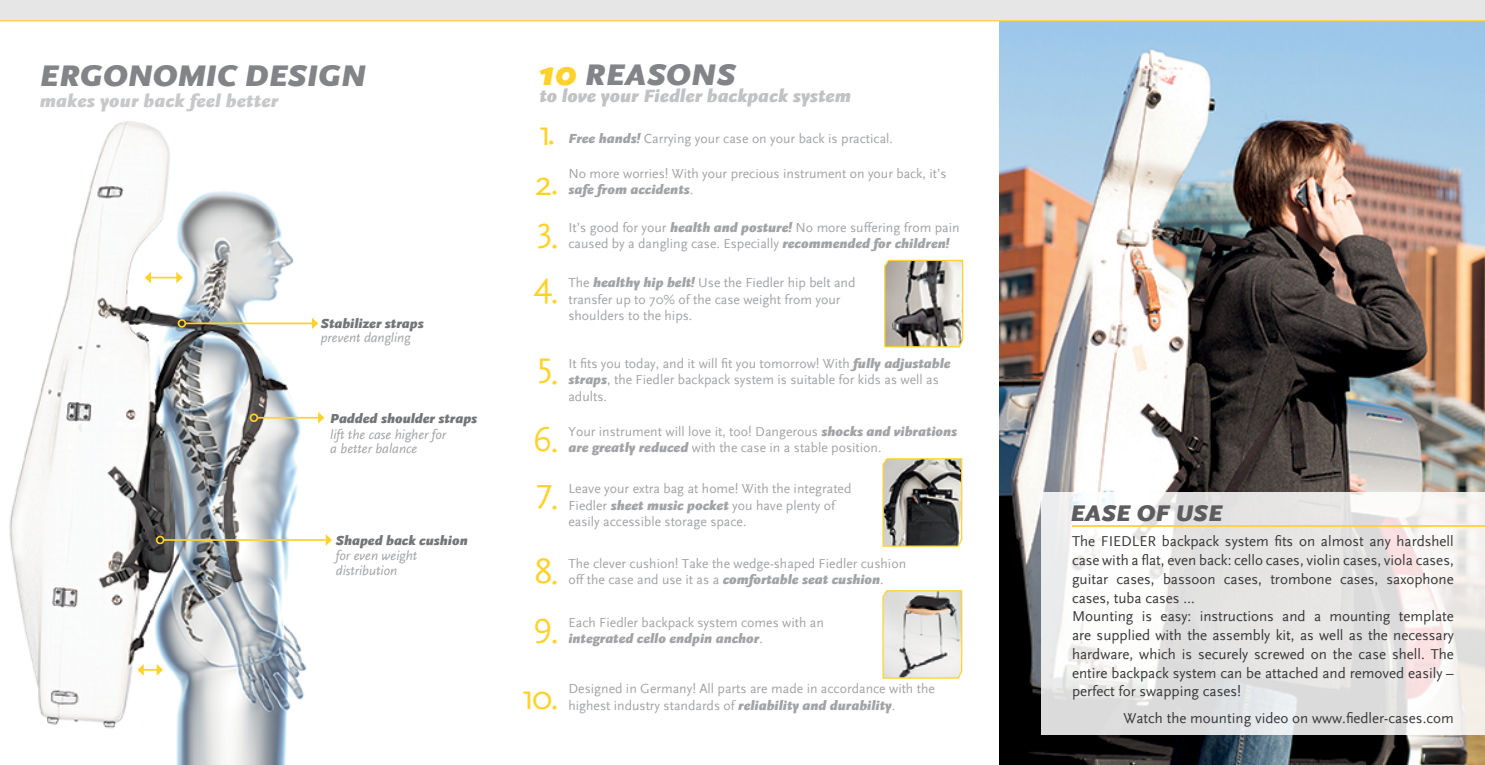
<style>
.page{position:relative;width:1485px;height:765px;background:#fff}
.page>*{position:absolute;margin:0;border:0;box-sizing:border-box;transform-origin:0 0}
.t1{font:36.12px/49.8px "Scala Sans";color:#fed22b}
.t2{font:italic 900 31.25px "Scala Sans";letter-spacing:.015em;color:#828487}
.t3{font:italic 900 23.75px "Scala Sans";letter-spacing:.015em;color:#5d5d60}
.t4{font:italic 900 18.75px "Scala Sans";color:#c0c2c4}
.t5{font:italic 900 18.75px "Scala Sans";letter-spacing:.01em;color:#c7c8ca}
.t6{font:15px/18.8px "Scala Sans";color:#383839}
.t7{font:13.75px/16.5px "Scala Sans";color:#a1a3a6}
.t8{font:13.75px/13.8px "Scala Sans Regular LF Italic";color:#a1a3a6}
.t9{font:italic 900 13.75px "Scala Sans";color:#737577}
.s1{font-size:36.25px;color:#fed22b}
.s2{font-weight:900;font-style:italic}
</style>
<div class="page">
<img style="left:9px;top:121px;width:302px;height:644px">
<hr style="left:164px;top:539px;width:163px;height:2px;background:#fed22b">
<div style="left:156px;top:536px;width:8px;height:8px;border:2px solid #fed22b;border-radius:50%"></div>
<svg style="left:326px;top:534px;width:6px;height:12px"></svg>
<hr style="left:185px;top:323px;width:128px;height:1px;background:#fed22b">
<div style="left:178px;top:319px;width:8px;height:9px;border:2px solid #fed22b;border-radius:50%"></div>
<svg style="left:312px;top:318px;width:6px;height:11px"></svg>
<svg style="left:145px;top:272px;width:38px;height:11px"></svg>
<svg style="left:137px;top:664px;width:26px;height:12px"></svg>
<hr style="left:257px;top:417px;width:62px;height:2px;background:#fed22b">
<div style="left:250px;top:413px;width:8px;height:9px;border:2px solid #fed22b;border-radius:50%"></div>
<svg style="left:318px;top:412px;width:6px;height:12px"></svg>
<img style="left:1000px;top:21px;width:485px;height:744px">
<svg style="left:1041px;top:492px;width:444px;height:242px"></svg>
<hr style="left:1072px;top:525px;width:413px;height:2px;background:#fed22b">
<div style="left:0;top:0;width:1485px;height:21px;background:#e5e6e5"></div>
<hr style="left:0;top:20px;width:1485px;height:1px;background:#fed22b">
<svg style="left:884px;top:259px;width:80px;height:89px;background:#a8a296"></svg>
<svg style="left:882px;top:458px;width:81px;height:89px;background:#7a776c"></svg>
<svg style="left:882px;top:590px;width:81px;height:89px;background:#d3d0c4"></svg>
<h2 class="t2" style="left:40px;top:59px;width:328px">Ergonomic Design</h2>
<h3 class="t5" style="left:40px;top:91px;width:240px">makes your back feel better</h3>
<p class="t9" style="left:321px;top:316px;width:104px">Stabilizer straps</p>
<p class="t8" style="left:321px;top:331px;width:91px">prevent dangling</p>
<p class="t9" style="left:330px;top:411px;width:148px">Padded shoulder straps</p>
<p class="t8" style="left:330px;top:428px;width:117px">lift the case higher for a better balance</p>
<p class="t9" style="left:336px;top:533px;width:133px">Shaped back cushion</p>
<p class="t8" style="left:336px;top:548px;width:83px;line-height:15px">for even weight distribution</p>
<h2 class="t2" style="left:539px;top:58px;width:198px"><span class="s1">10</span> reasons</h2>
<h3 class="t4" style="left:539px;top:86px;width:313px">to love your Fiedler backpack system</h3>
<p class="t7" style="left:568px;top:130px;width:326px"><span class="s2">Free hands!</span> Carrying your case on your back is practical.</p>
<p class="t7" style="left:568px;top:165px;width:380px">No more worries! With your precious instrument on your back, it’s <span class="s2">safe from accidents</span>.</p>
<p class="t7" style="left:568px;top:219px;width:393px">It’s good for your <span class="s2">health and posture!</span> No more suffering from pain caused by a dangling case. Especially <span class="s2">recommended for children!</span></p>
<p class="t7" style="left:568px;top:275px;width:289px">The <span class="s2">healthy hip belt!</span> Use the Fiedler hip belt and transfer up to 70% of the case weight from your shoulders to the hips.</p>
<p class="t7" style="left:568px;top:355px;width:384px">It fits you today, and it will fit you tomorrow! With <span class="s2">fully adjustable straps</span>, the Fiedler backpack system is suitable for kids as well as adults.</p>
<p class="t7" style="left:568px;top:423px;width:390px">Your instrument will love it, too! Dangerous <span class="s2">shocks and vibrations are greatly reduced</span> with the case in a stable position.</p>
<p class="t7" style="left:568px;top:481px;width:285px">Leave your extra bag at home! With the integrated<br>Fiedler <span class="s2">sheet music pocket</span> you have plenty of easily accessible storage space.</p>
<p class="t7" style="left:568px;top:555px;width:339px">The clever cushion! Take the wedge-shaped Fiedler cushion off the case and use it as a <span class="s2">comfortable seat cushion</span>.</p>
<p class="t7" style="left:568px;top:614px;width:257px">Each Fiedler backpack system comes with an <span class="s2">integrated cello endpin anchor</span>.</p>
<p class="t7" style="left:568px;top:681px;width:368px">Designed in Germany! All parts are made in accordance with the highest industry standards of <span class="s2">reliability and durability</span>.</p>
<h1 class="t1" style="left:535px;top:109px;width:26px">1<br>2.</h1>
<h1 class="t1" style="left:534px;top:202px;width:20px;line-height:55px">3<br>4</h1>
<h1 class="t1" style="left:547px;top:108px;width:11px">.</h1>
<h1 class="t1" style="left:550px;top:210px;width:11px;line-height:54.9px">. .</h1>
<h1 class="t1" style="left:533px;top:327px;width:28px;line-height:75.4px">5<br>6.</h1>
<h1 class="t1" style="left:536px;top:466px;width:18px">7</h1>
<h1 class="t1" style="left:550px;top:348px;width:11px">.</h1>
<h1 class="t1" style="left:550px;top:473px;width:11px">.</h1>
<h1 class="t1" style="left:533px;top:546px;width:28px;line-height:52.4px">8.<br>9</h1>
<h1 class="t1" style="left:550px;top:607px;width:11px">.</h1>
<h1 class="t1" style="left:522px;top:673px;width:39px">10.</h1>
<h3 class="t3" style="left:1070px;top:500px;width:151px">Ease of use</h3>
<p class="t6" style="left:1072px;top:532px;width:383px">The FIEDLER backpack system fits on almost any hardshell case with a flat, even back: cello cases, violin cases, viola cases, guitar cases, bassoon cases, trombone cases, saxophone cases, tuba cases …<br>Mounting is easy: instructions and a mounting template are supplied with the assembly kit, as well as the necessary hardware, which is securely screwed on the case shell. The entire backpack system can be attached and removed easily – perfect for swapping cases!</p>
<p class="t6" style="left:1124px;top:709px;width:332px">Watch the mounting video on www.fiedler-cases.com</p>
</div>
